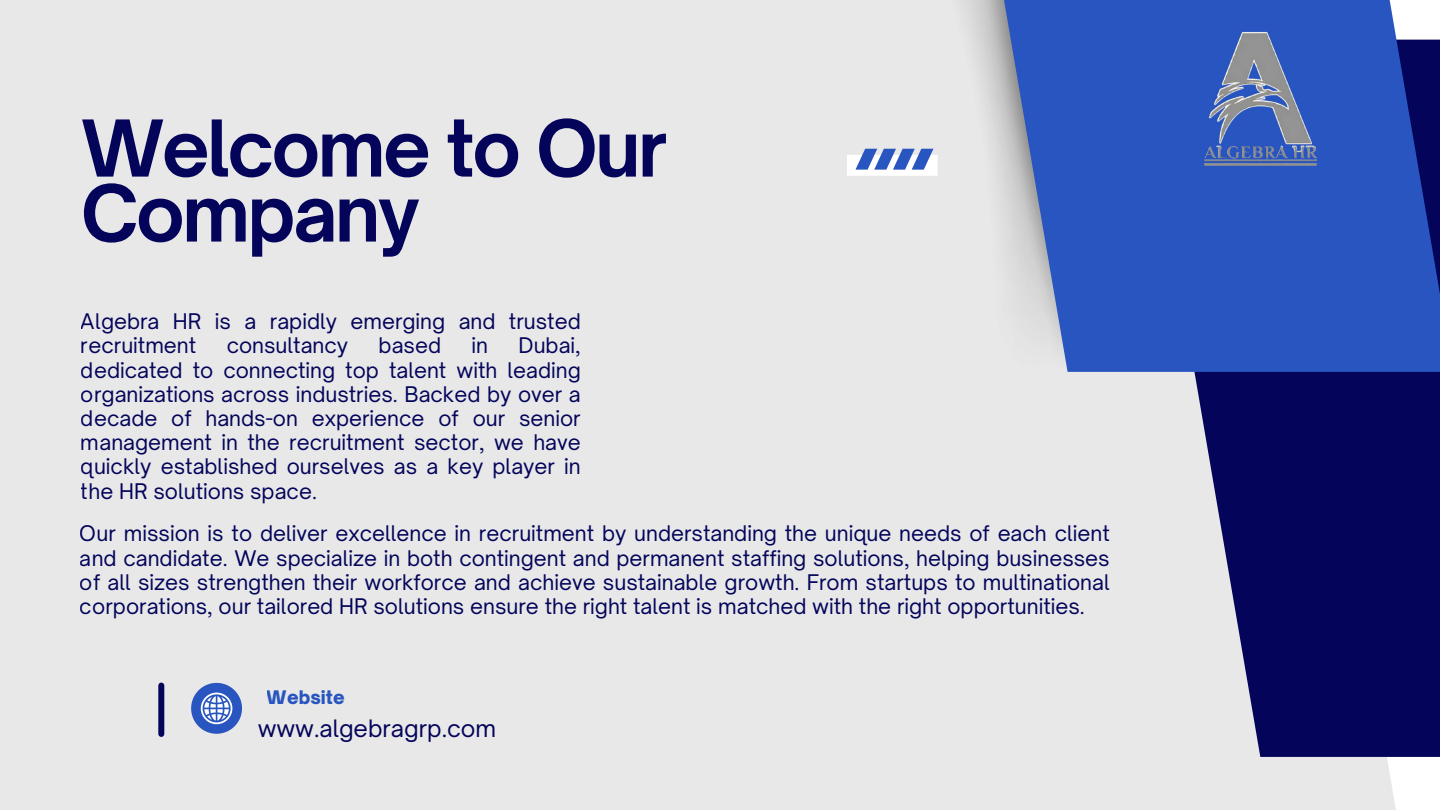
<style>
.page{position:relative;width:1440px;height:810px;background:#e8e8e8}
.page>*{position:absolute;margin:0;border:0;box-sizing:border-box;transform-origin:0 0}
.t1{font:700 74.9px/65px "Open Sauce One";letter-spacing:-.035em;color:#03045a}
.t2{font:23px "Open Sauce One";color:#03045a}
.t3{font:20.6px/24.2px "Open Sauce One";color:#03045a;text-align:justify}
.t4{font:900 17.9px "Open Sauce One";color:#2855bf}
</style>
<div class="page">
<img style="left:888px;top:0;width:88px;height:149px">
<svg style="left:1387px;top:757px;width:53px;height:53px;background:#fdfdfd"></svg>
<svg style="left:1194px;top:372px;width:246px;height:385px;background:#22226d"></svg>
<svg style="left:976px;top:0;width:464px;height:372px;background:#4669bf"></svg>
<svg style="left:848px;top:149px;width:90px;height:27px;background:#a3b6e2"></svg>
<img style="left:1162px;top:0;width:197px;height:197px">
<svg style="left:191px;top:683px;width:51px;height:51px"></svg>
<div style="left:158px;top:686px;width:6px;height:48px;background:#03045a"></div>
<h1 class="t1" style="left:81px;top:116px;width:588px">Welcome to Our<br>Company</h1>
<p class="t3" style="left:81px;top:309px;width:501px">Algebra HR is a rapidly emerging and trusted recruitment</p>
<p class="t3" style="left:81px;top:333px;width:501px;text-indent:438px">Dubai, dedicated to connecting top talent with leading organizations across industries. Backed by over a decade of hands-on experience of our senior management in the recruitment sector, we have quickly established ourselves as a key player in the HR solutions space.</p>
<p class="t3" style="left:80px;top:521px;width:1031px">Our mission is to deliver excellence in recruitment by understanding the unique needs of each client and candidate. We specialize in both contingent and permanent staffing solutions, helping businesses of all sizes strengthen their workforce and achieve sustainable growth. From startups to multinational corporations, our tailored HR solutions ensure the right talent is matched with the right opportunities.</p>
<p class="t3" style="left:227px;top:333px;width:123px">consultancy</p>
<p class="t3" style="left:379px;top:333px;width:64px">based</p>
<p class="t3" style="left:472px;top:333px;width:18px">in</p>
<p class="t4" style="left:267px;top:687px;width:79px">Website</p>
<p class="t2" style="left:258px;top:714px;width:240px">www.algebragrp.com</p>
</div>
